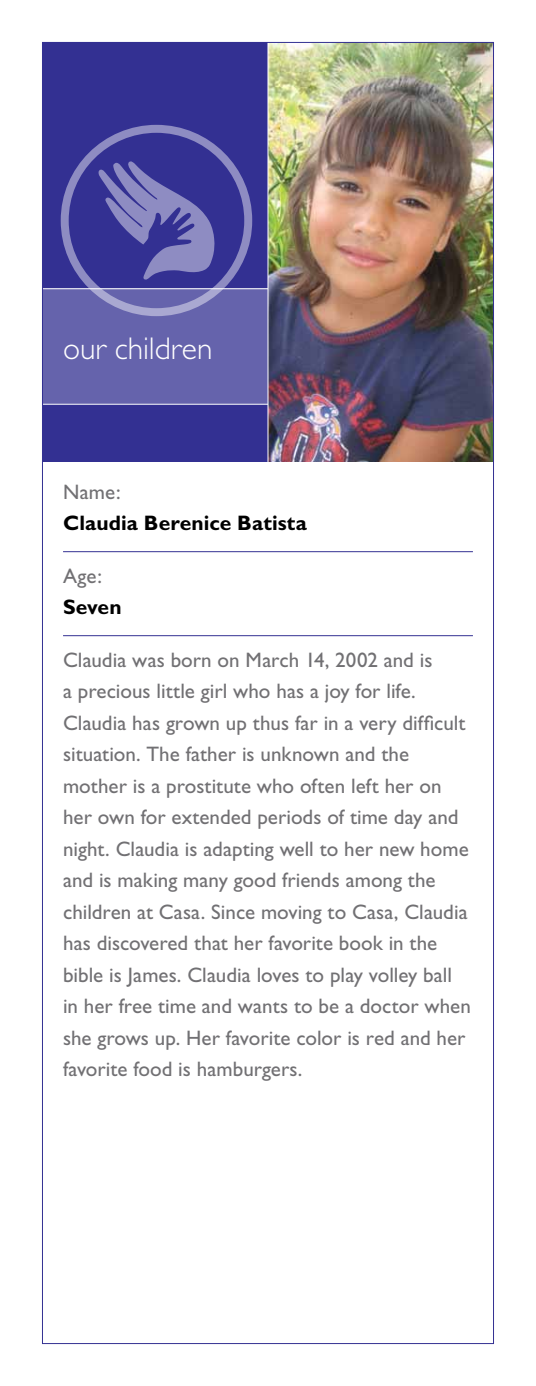
<style>
.page{position:relative;width:536px;height:1386px;background:#fff}
.page>*{position:absolute;margin:0;border:0;box-sizing:border-box;transform-origin:0 0}
.t1{font:300 31.5px "Gill Sans";color:#fff}
.t2{font:21px/31.5px "Gill Sans";color:#717073}
.t3{font:700 21px "Gill Sans";letter-spacing:.005em;color:#000}
</style>
<div class="page">
<img style="left:268px;top:44px;width:224px;height:418px">
<hr style="left:63px;top:551px;width:409px;height:1px;background:#333092">
<hr style="left:63px;top:635px;width:409px;height:1px;background:#333092">
<div style="left:42px;top:42px;width:226px;height:420px;background:#333092"></div>
<div style="left:42px;top:289px;width:226px;height:115px;background:#6563ac"></div>
<hr style="left:42px;top:288px;width:226px;height:1px;background:#fff">
<svg style="left:61px;top:125px;width:191px;height:191px"></svg>
<hr style="left:267px;top:42px;width:1px;height:420px;background:#fff">
<hr style="left:42px;top:404px;width:226px;height:1px;background:#fff">
<h1 class="t1" style="left:63px;top:330px;width:151px">our children</h1>
<p class="t2" style="left:63px;top:476px;width:59px">Name:</p>
<p class="t3" style="left:63px;top:511px;width:245px">Claudia Berenice Batista</p>
<p class="t2" style="left:63px;top:560px;width:40px">Age:</p>
<p class="t3" style="left:63px;top:595px;width:60px">Seven</p>
<p class="t2" style="left:63px;top:644px;width:409px">Claudia was born on March 14, 2002 and is<br>a precious little girl who has a joy for life.<br>Claudia has grown up thus far in a very difficult situation. The father is unknown and the mother is a prostitute who often left her on her own for extended periods of time day and night. Claudia is adapting well to her new home and is making many good friends among the children at Casa. Since moving to Casa, Claudia has discovered that her favorite book in the bible is James. Claudia loves to play volley ball in her free time and wants to be a doctor when she grows up. Her favorite color is red and her favorite food is hamburgers.</p>
</div>
